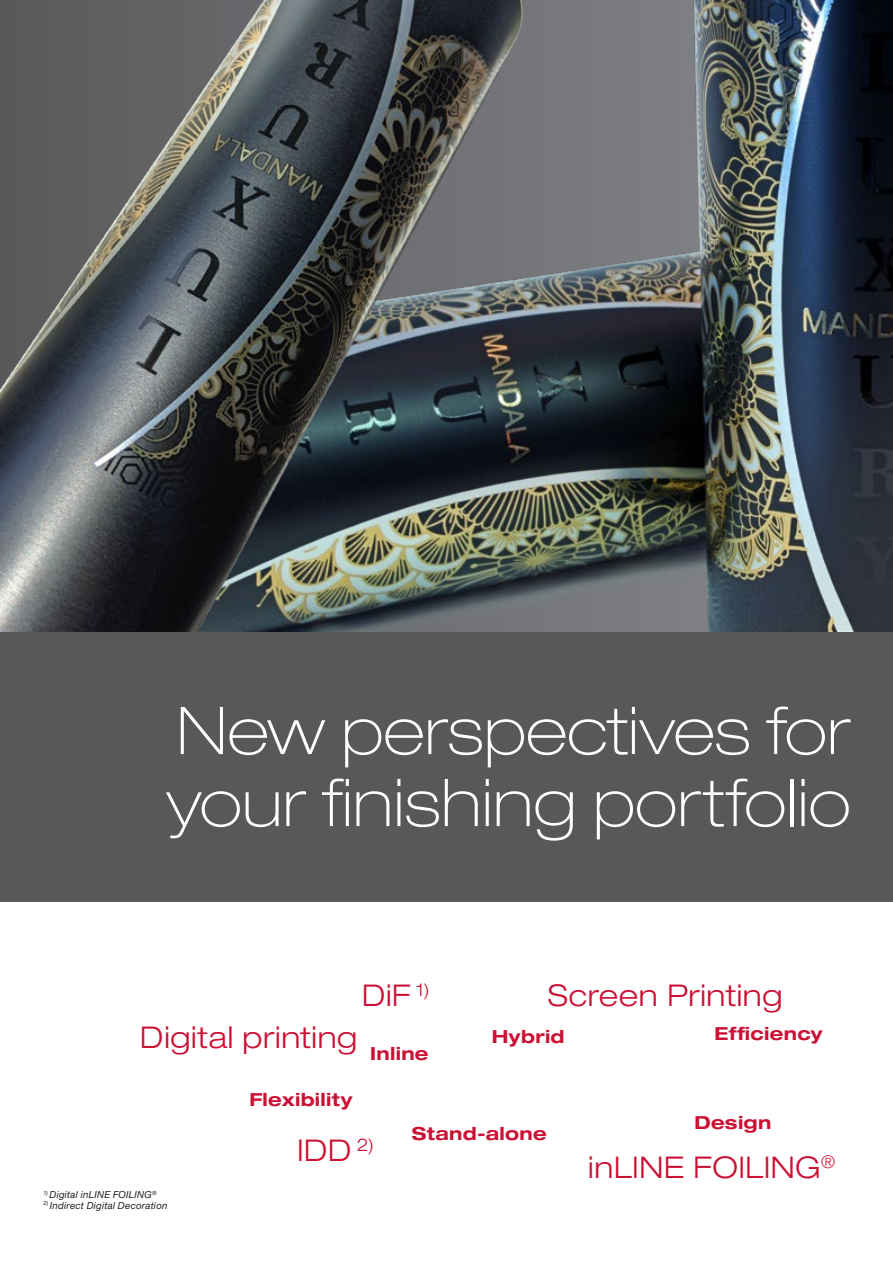
<style>
.page{position:relative;width:893px;height:1263px;background:#fff}
.page>*{position:absolute;margin:0;border:0;box-sizing:border-box;transform-origin:0 0}
.t1{font:100 expanded 66px/72px "Helvetica Neue LT Std";letter-spacing:.005em;color:#fff}
.t2{font:300 expanded 30px "Helvetica Neue LT Std";letter-spacing:.02em;color:#cb1134}
.t3{font:700 expanded 18px "Helvetica Neue LT Std";letter-spacing:.015em;color:#cb1134}
.t4{font:italic 9.75px "Helvetica Neue LT Std";letter-spacing:.02em;color:#231f20}
</style>
<div class="page">
<div style="left:0;top:434px;width:893px;height:467px;background:#57585a"></div>
<hr style="left:892px;top:944px;width:1px;height:223px;background:#f2f3f4">
<img style="left:527px;top:0;width:366px;height:631px">
<img style="left:0;top:0;width:527px;height:631px">
<h1 class="t1" style="left:167px;top:694px;width:685px">New perspectives for your finishing portfolio</h1>
<p class="t2" style="left:362px;top:977px;width:69px">DiF <sup>1)</sup></p>
<p class="t2" style="left:548px;top:977px;width:236px">Screen Printing</p>
<p class="t2" style="left:140px;top:1020px;width:218px">Digital printing</p>
<p class="t3" style="left:492px;top:1025px;width:74px">Hybrid</p>
<p class="t3" style="left:370px;top:1042px;width:60px">Inline</p>
<p class="t4" style="left:44px;top:1189px;width:114px"><sup>1)</sup> Digital inLINE FOILING<sup>®</sup></p>
<p class="t4" style="left:44px;top:1199px;width:125px"><sup>2)</sup> Indirect Digital Decoration</p>
<p class="t3" style="left:249px;top:1088px;width:104px">Flexibility</p>
<p class="t2" style="left:297px;top:1132px;width:78px">IDD <sup>2)</sup></p>
<p class="t3" style="left:412px;top:1123px;width:136px">Stand-alone</p>
<p class="t3" style="left:714px;top:1022px;width:110px">Efficiency</p>
<p class="t3" style="left:694px;top:1111px;width:78px">Design</p>
<p class="t2" style="left:588px;top:1149px;width:248px">inLINE FOILING<sup>®</sup></p>
</div>
